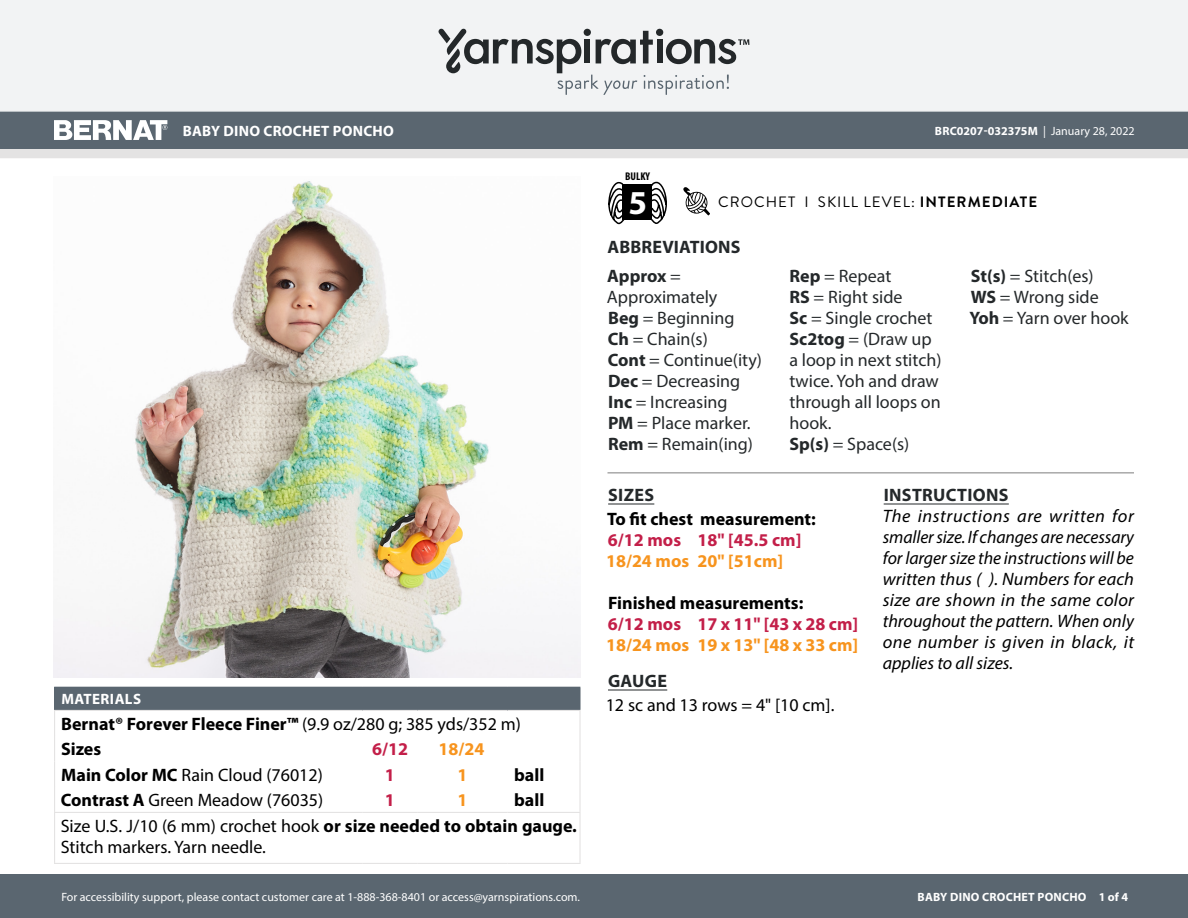
<style>
.page{position:relative;width:1188px;height:918px;background:#fff}
.page>*{position:absolute;margin:0;border:0;box-sizing:border-box;transform-origin:0 0}
.t1{font:700 33.6px "Myriad Pro";color:#fff}
.Abbreviations_-_With{font:18px/21px "Myriad Pro";color:#24282a}
.Body_-__Auto_Style_w{font:italic 18px/21px "Myriad Pro";color:#000;text-align:justify}
.Materials_-_Needle{font:18px/21px "Myriad Pro";color:#000}
.Material_-__Colors_i{font:18px "Myriad Pro";color:#000}
.Materials_-_Brand{font:700 18px "Myriad Pro";color:#000}
.SIZES_-_Color_Coded{font:700 18px "Myriad Pro";color:#000}
.SIZES_-_Color_Coded-2{font:700 18px "Myriad Pro";color:#c31f49}
.SIZES_-_Color_Coded-3{font:700 18px "Myriad Pro";color:#f7941e}
.Body_-_NO_Automatic{font:700 18px "Myriad Pro";letter-spacing:.015em;color:#24282a}
.Body_-_NO_Automatic-2{font:18px "Myriad Pro";color:#000}
.Material_-__Colors_i-2{font:700 18px "Myriad Pro";color:#000}
.Body_-_HEADERS_-_Und{font:700 18px "Myriad Pro";letter-spacing:.02em;color:#24282a}
.Materials_-_Color_an{font:700 18px "Myriad Pro";color:#f7941e}
.Materials_-_Color_an-2{font:700 18px "Myriad Pro";color:#c31f49}
.Type_of_pattern___Sk{font:15px "Brandon Grotesque";letter-spacing:.07em;color:#000}
.Materials_-__Header{font:700 15px "Myriad Pro";letter-spacing:.02em;color:#fff}
.t2{font:12px "Myriad Pro";color:#fff}
.t3{font:700 12px "Myriad Pro";color:#fff}
.t4{font:700 12px "Myriad Pro";letter-spacing:.02em;color:#fff}
.t5{font:700 condensed 11.25px "Myriad Pro";color:#000}
.s1{font-weight:400}
.s2{font-weight:700}
</style>
<div class="page">
<div style="left:0;top:875px;width:1188px;height:43px;background:#5a6670"></div>
<div style="left:0;top:149px;width:1188px;height:9px;background:#e4e3e3"></div>
<div style="left:0;top:111px;width:1188px;height:38px;background:#5a6670"></div>
<div style="left:0;top:0;width:1188px;height:112px;background:#f2f3f4"></div>
<svg style="left:438px;top:29px;width:311px;height:66px"></svg>
<svg style="left:683px;top:187px;width:27px;height:28px"></svg>
<svg style="left:608px;top:181px;width:18px;height:43px"></svg>
<svg style="left:649px;top:181px;width:18px;height:43px"></svg>
<div style="left:622px;top:185px;width:30px;height:35px;background:#000"></div>
<svg style="left:54px;top:120px;width:113px;height:20px"></svg>
<img style="left:54px;top:181px;width:527px;height:497px">
<div style="left:55px;top:687px;width:525px;height:23px;background:#5a6670"></div>
<hr style="left:54px;top:687px;width:308px;height:1px;background:#5a6670">
<svg style="left:580px;top:688px;width:1px;height:22px"></svg>
<hr style="left:54px;top:710px;width:308px;height:1px;background:#e4e3e3">
<hr style="left:362px;top:710px;width:56px;height:1px;background:#e4e3e3">
<hr style="left:418px;top:710px;width:89px;height:1px;background:#e4e3e3">
<hr style="left:507px;top:710px;width:74px;height:1px;background:#e4e3e3">
<hr style="left:579px;top:711px;width:2px;height:25px;background:#e4e3e3">
<hr style="left:579px;top:736px;width:2px;height:25px;background:#e4e3e3">
<svg style="left:54px;top:688px;width:1px;height:124px"></svg>
<hr style="left:579px;top:761px;width:2px;height:26px;background:#e4e3e3">
<hr style="left:579px;top:787px;width:2px;height:25px;background:#e4e3e3">
<hr style="left:54px;top:813px;width:1px;height:50px;background:#e4e3e3">
<hr style="left:54px;top:812px;width:308px;height:1px;background:#e4e3e3">
<hr style="left:54px;top:863px;width:308px;height:1px;background:#e4e3e3">
<hr style="left:362px;top:863px;width:56px;height:1px;background:#e4e3e3">
<hr style="left:418px;top:863px;width:89px;height:1px;background:#e4e3e3">
<hr style="left:507px;top:863px;width:74px;height:1px;background:#e4e3e3">
<hr style="left:362px;top:812px;width:56px;height:1px;background:#e4e3e3">
<hr style="left:418px;top:812px;width:89px;height:1px;background:#e4e3e3">
<hr style="left:507px;top:812px;width:74px;height:1px;background:#e4e3e3">
<hr style="left:579px;top:813px;width:2px;height:50px;background:#e4e3e3">
<hr style="left:608px;top:504px;width:46px;height:1px;background:#24282a">
<hr style="left:608px;top:690px;width:59px;height:1px;background:#24282a">
<hr style="left:884px;top:504px;width:125px;height:1px;background:#24282a">
<hr style="left:608px;top:472px;width:526px;height:1px;background:#7d7d7d">
<p class="Materials_-__Header" style="left:183px;top:121px;width:213px">BABY DINO CROCHET PONCHO</p>
<p class="Materials_-__Header" style="left:61px;top:690px;width:81px">MATERIALS</p>
<p class="Materials_-_Brand" style="left:61px;top:712px;width:461px">Bernat® Forever Fleece Finer™ <span class="s1">(9.9 oz/280 g; 385 yds/352 m)</span></p>
<p class="Material_-__Colors_i-2" style="left:61px;top:738px;width:42px">Sizes</p>
<p class="Materials_-_Color_an-2" style="left:372px;top:738px;width:37px">6/12</p>
<p class="Materials_-_Color_an" style="left:439px;top:738px;width:47px">18/24</p>
<p class="Material_-__Colors_i" style="left:61px;top:764px;width:263px"><span class="s2">Main Color MC</span> Rain Cloud (76012)</p>
<p class="Materials_-_Color_an-2" style="left:385px;top:763px;width:11px">1</p>
<p class="Materials_-_Color_an" style="left:457px;top:763px;width:11px">1</p>
<p class="Material_-__Colors_i-2" style="left:514px;top:763px;width:32px">ball</p>
<p class="Material_-__Colors_i" style="left:61px;top:789px;width:264px"><span class="s2">Contrast A</span> Green Meadow (76035)</p>
<p class="Materials_-_Color_an-2" style="left:385px;top:789px;width:11px">1</p>
<p class="Materials_-_Color_an" style="left:457px;top:789px;width:11px">1</p>
<p class="Material_-__Colors_i-2" style="left:514px;top:789px;width:32px">ball</p>
<p class="Materials_-_Needle" style="left:61px;top:815px;width:518px">Size U.S. J/10 (6 mm) crochet hook <span class="s2">or size needed to obtain gauge.<br></span>Stitch markers. Yarn needle.</p>
<p class="t2" style="left:61px;top:889px;width:520px">For accessibility support, please contact customer care at 1-888-368-8401 or access@yarnspirations.com.</p>
<p class="t5" style="left:625px;top:169px;width:26px">BULKY</p>
<h1 class="t1" style="left:629px;top:180px;width:20px">5</h1>
<p class="t3" style="left:935px;top:123px;width:201px">BRC0207-032375M <span class="s1">| January 28, 2022</span></p>
<p class="Type_of_pattern___Sk" style="left:718px;top:192px;width:321px">CROCHET I SKILL LEVEL: <span class="s2">INTERMEDIATE</span></p>
<p class="Body_-_NO_Automatic" style="left:608px;top:235px;width:135px">ABBREVIATIONS</p>
<p class="Abbreviations_-_With" style="left:607px;top:265px;width:112px"><span class="s2">Approx</span> =<br>Approximately</p>
<p class="Abbreviations_-_With" style="left:608px;top:307px;width:128px"><span class="s2">Beg</span> = Beginning</p>
<p class="Abbreviations_-_With" style="left:608px;top:328px;width:102px"><span class="s2">Ch</span> = Chain(s)</p>
<p class="Abbreviations_-_With" style="left:608px;top:349px;width:156px"><span class="s2">Cont</span> = Continue(ity)</p>
<p class="Abbreviations_-_With" style="left:608px;top:370px;width:134px"><span class="s2">Dec</span> = Decreasing</p>
<p class="Abbreviations_-_With" style="left:608px;top:391px;width:121px"><span class="s2">Inc</span> = Increasing</p>
<p class="Abbreviations_-_With" style="left:608px;top:412px;width:144px"><span class="s2">PM</span> = Place marker.</p>
<p class="Abbreviations_-_With" style="left:608px;top:433px;width:146px"><span class="s2">Rem</span> = Remain(ing)</p>
<p class="Abbreviations_-_With" style="left:790px;top:265px;width:103px"><span class="s2">Rep</span> = Repeat</p>
<p class="Abbreviations_-_With" style="left:790px;top:286px;width:114px"><span class="s2">RS</span> = Right side</p>
<p class="Abbreviations_-_With" style="left:789px;top:307px;width:145px"><span class="s2">Sc</span> = Single crochet</p>
<p class="Abbreviations_-_With" style="left:789px;top:328px;width:154px"><span class="s2">Sc2tog</span> = (Draw up a loop in next stitch) twice. Yoh and draw through all loops on hook.</p>
<p class="Abbreviations_-_With" style="left:789px;top:433px;width:121px"><span class="s2">Sp(s)</span> = Space(s)</p>
<p class="Abbreviations_-_With" style="left:971px;top:265px;width:124px"><span class="s2">St(s)</span> = Stitch(es)</p>
<p class="Abbreviations_-_With" style="left:971px;top:286px;width:129px"><span class="s2">WS</span> = Wrong side</p>
<p class="Abbreviations_-_With" style="left:969px;top:307px;width:161px"><span class="s2">Yoh</span> = Yarn over hook</p>
<p class="Body_-_HEADERS_-_Und" style="left:608px;top:483px;width:48px">SIZES</p>
<p class="SIZES_-_Color_Coded" style="left:607px;top:507px;width:210px">To fit chest measurement:</p>
<p class="SIZES_-_Color_Coded-2" style="left:608px;top:528px;width:195px">6/12 mos 18" [45.5 cm]</p>
<p class="SIZES_-_Color_Coded-3" style="left:606px;top:549px;width:179px">18/24 mos 20" [51cm]</p>
<p class="SIZES_-_Color_Coded" style="left:608px;top:591px;width:197px">Finished measurements:</p>
<p class="SIZES_-_Color_Coded-2" style="left:608px;top:612px;width:252px">6/12 mos 17 x 11" [43 x 28 cm]</p>
<p class="SIZES_-_Color_Coded-3" style="left:606px;top:633px;width:254px">18/24 mos 19 x 13" [48 x 33 cm]</p>
<p class="Body_-_HEADERS_-_Und" style="left:608px;top:669px;width:61px">GAUGE</p>
<p class="Body_-_NO_Automatic-2" style="left:606px;top:694px;width:230px">12 sc and 13 rows = 4" [10 cm].</p>
<p class="Body_-_NO_Automatic" style="left:884px;top:483px;width:126px">INSTRUCTIONS</p>
<p class="Body_-__Auto_Style_w" style="left:883px;top:505px;width:253px">The instructions are written for smaller size. If changes are necessary for larger size the instructions will be written thus ( ). Numbers for each size are shown in the same color throughout the pattern. When only one number is given in black, it applies to all sizes.</p>
<p class="t4" style="left:918px;top:889px;width:212px">BABY DINO CROCHET PONCHO 1 of 4</p>
</div>
